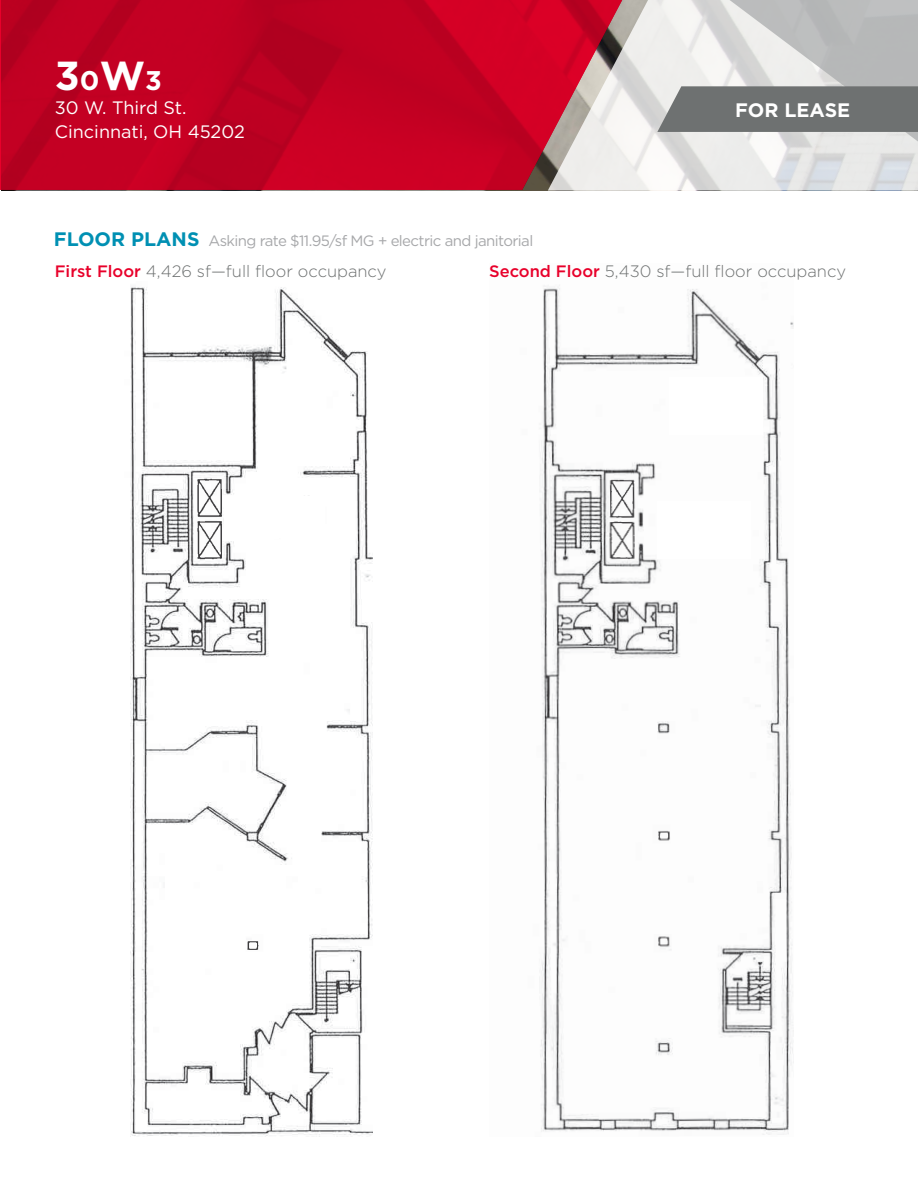
<style>
.page{position:relative;width:918px;height:1188px;background:#fff}
.page>*{position:absolute;margin:0;border:0;box-sizing:border-box;transform-origin:0 0}
.t1{font:700 40.5px "Gotham";color:#fff}
.t2{font:700 19.5px "Gotham";color:#0090b3}
.t3{font:700 19.5px "Gotham";color:#fff}
.t4{font:18px/24px "Gotham";color:#fff}
.t5{font:300 16.5px "Gotham";color:#6e7171}
.t6{font:15px "Gotham";letter-spacing:-.04em;color:#a7a8aa}
.s1{font-size:27px}
.s2{font-weight:500;color:#e8002a}
</style>
<div class="page">
<svg style="left:0;top:0;width:548px;height:190px;background:#c10022"></svg>
<svg style="left:548px;top:0;width:370px;height:191px;background:#dbbabe"></svg>
<svg style="left:657px;top:0;width:261px;height:142px;background:#b5b6b6"></svg>
<img style="left:130px;top:950px;width:243px;height:187px">
<img style="left:130px;top:287px;width:243px;height:663px">
<img style="left:539px;top:285px;width:255px;height:850px">
<div style="left:224px;top:506px;width:54px;height:33px;background:#fff"></div>
<div style="left:265px;top:496px;width:60px;height:42px;background:#fff"></div>
<div style="left:657px;top:501px;width:94px;height:57px;background:#fff"></div>
<div style="left:669px;top:378px;width:93px;height:57px;background:#fff"></div>
<h1 class="t1" style="left:55px;top:49px;width:109px">3<span class="s1">0</span>W<span class="s1">3</span></h1>
<p class="t4" style="left:55px;top:95px;width:192px">30 W. Third St.<br>Cincinnati, OH 45202</p>
<p class="t3" style="left:735px;top:97px;width:117px">FOR LEASE</p>
<p class="t2" style="left:54px;top:226px;width:147px">FLOOR PLANS</p>
<p class="t5" style="left:55px;top:261px;width:333px"><span class="s2">First Floor</span> 4,426 sf—full floor occupancy</p>
<p class="t5" style="left:489px;top:261px;width:358px"><span class="s2">Second Floor</span> 5,430 sf—full floor occupancy</p>
<p class="t6" style="left:208px;top:231px;width:326px">Asking rate $11.95/sf MG + electric and janitorial</p>
</div>
